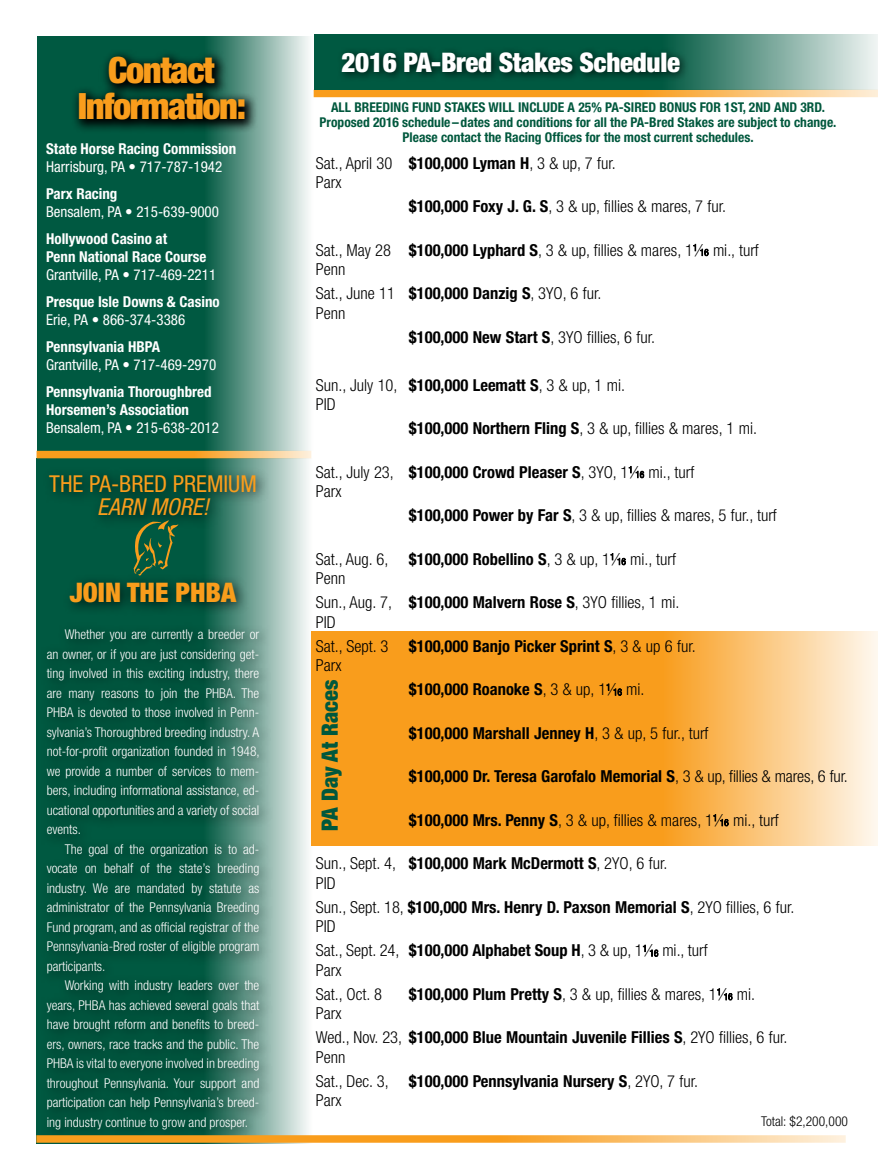
<style>
.page{position:relative;width:878px;height:1175px;background:#fff}
.page>*{position:absolute;margin:0;border:0;box-sizing:border-box;transform-origin:0 0}
.t1{font:900 condensed 36.3px/35.7px "Helvetica Neue";letter-spacing:-.04em;color:#f99d1c;text-align:center}
.t2{font:900 condensed 27px "Helvetica Neue";letter-spacing:-.01em;color:#fff}
.t3{font:900 condensed 27px "Helvetica Neue";color:#f99d1c}
.t4{font:condensed 23.4px "Helvetica Neue";color:#f99d1c}
.t5{font:italic condensed 23.4px "Helvetica Neue";color:#f99d1c}
.t6{font:900 condensed 22.5px "Helvetica Neue";color:#00583d}
.t7{font:300 condensed 16.5px/19.5px "Helvetica Neue LT Std";color:#000}
.t8{font:700 condensed 16.5px "Helvetica Neue";color:#000}
.t9{font:700 condensed 15px/18px "Helvetica Neue";color:#fff}
.t10{font:condensed 15px "Helvetica Neue";color:#fff}
.t11{font:300 condensed 13.5px/19.5px "Helvetica Neue LT Std";color:#fff;text-align:justify}
.t12{font:700 condensed 13.5px/15px "Helvetica Neue";color:#00583d;text-align:center}
.t13{font:300 condensed 13.5px "Helvetica Neue LT Std";color:#000}
.s1{font-family:"Helvetica Neue";font-weight:700}
.s2{font-size:9.15px}
.s3{font-family:"Helvetica Neue LT Std";font-weight:300}
.s4{font-family:"Helvetica Neue LT Std";font-weight:300;font-size:9.15px}
</style>
<div class="page">
<svg style="left:37px;top:36px;width:277px;height:415px;background:#387d6a"></svg>
<svg style="left:36px;top:458px;width:277px;height:685px;background:#b7cfc8"></svg>
<svg style="left:314px;top:90px;width:564px;height:7px;background:#f9ae43"></svg>
<svg style="left:314px;top:35px;width:564px;height:55px;background:#4c8a79"></svg>
<div style="left:337px;top:47px;width:352px;height:36px;background:#000;opacity:.75"></div>
<svg style="left:37px;top:451px;width:274px;height:7px;background:#f9ae45"></svg>
<svg style="left:71px;top:49px;width:188px;height:84px;background:#0e392e"></svg>
<div style="left:39px;top:466px;width:234px;height:677px;background:#000;opacity:.75"></div>
<svg style="left:134px;top:520px;width:44px;height:55px;background:#2f6539"></svg>
<svg style="left:36px;top:1135px;width:809px;height:7px;background:#f7af49"></svg>
<svg style="left:311px;top:631px;width:567px;height:215px;background:#f9ae43"></svg>
<svg style="left:693px;top:244px;width:15px;height:12px"></svg>
<svg style="left:629px;top:466px;width:15px;height:12px"></svg>
<svg style="left:610px;top:553px;width:15px;height:12px"></svg>
<svg style="left:606px;top:684px;width:15px;height:11px"></svg>
<svg style="left:713px;top:814px;width:15px;height:12px"></svg>
<svg style="left:643px;top:945px;width:15px;height:11px"></svg>
<svg style="left:717px;top:988px;width:15px;height:12px"></svg>
<h1 class="t1" style="left:78px;top:52px;width:170px">Contact<br>Information:</h1>
<p class="t9" style="left:46px;top:140px;width:192px">State Horse Racing Commission</p>
<p class="t10" style="left:46px;top:158px;width:178px">Harrisburg, PA • 717-787-1942</p>
<p class="t9" style="left:46px;top:185px;width:73px">Parx Racing</p>
<p class="t10" style="left:46px;top:203px;width:174px">Bensalem, PA • 215-639-9000</p>
<p class="t9" style="left:46px;top:230px;width:162px">Hollywood Casino at<br>Penn National Race Course</p>
<p class="t10" style="left:46px;top:266px;width:171px">Grantville, PA • 717-469-2211</p>
<p class="t9" style="left:46px;top:293px;width:175px">Presque Isle Downs &amp; Casino</p>
<p class="t10" style="left:46px;top:311px;width:141px">Erie, PA • 866-374-3386</p>
<p class="t9" style="left:46px;top:338px;width:115px">Pennsylvania HBPA</p>
<p class="t10" style="left:46px;top:356px;width:171px">Grantville, PA • 717-469-2970</p>
<p class="t9" style="left:46px;top:383px;width:167px">Pennsylvania Thoroughbred<br>Horsemen’s Association</p>
<p class="t10" style="left:46px;top:419px;width:174px">Bensalem, PA • 215-638-2012</p>
<h3 class="t4" style="left:49px;top:470px;width:95px">The PA-Bred</h3>
<h3 class="t4" style="left:173px;top:470px;width:83px">Premium</h3>
<h3 class="t5" style="left:97px;top:493px;width:113px">EA RN MORE!</h3>
<h2 class="t3" style="left:70px;top:575px;width:168px">JOIN THE PHBA</h2>
<p class="t11" style="left:47px;top:624px;width:215px;text-indent:18px">Whether you are currently a breeder or an owner, or if you are just considering get&shy;ting involved in this exciting industry, there are many reasons to join the PHBA. The PHBA is devoted to those involved in Penn&shy;sylvania’s Thoroughbred breeding industry. A not-for-profit organization founded in 1948, we provide a number of services to mem&shy;bers, including informational assistance, ed&shy;ucational opportunities and a variety of social events.</p>
<p class="t11" style="left:47px;top:839px;width:214px;text-indent:18px">The goal of the organization is to ad&shy;vocate on behalf of the state’s breeding industry. We are mandated by statute as administrator of the Pennsylvania Breeding Fund program, and as official registrar of the Pennsylvania-Bred roster of eligible program participants.</p>
<p class="t11" style="left:47px;top:975px;width:214px;text-indent:18px">Working with industry leaders over the years, PHBA has achieved several goals that have brought reform and benefits to breed&shy;ers, owners, race tracks and the public. The PHBA is vital to everyone involved in breeding throughout Pennsylvania. Your support and participation can help Pennsylvania’s breed&shy;ing industry continue to grow and prosper.</p>
<h2 class="t2" style="left:341px;top:46px;width:340px">2016 PA-Bred Stakes Schedule</h2>
<p class="t12" style="left:319px;top:100px;width:518px">ALL BREEDING FUND STAKES WILL INCLUDE A 25% PA-SIRED BONUS FOR 1ST, 2ND AND 3RD.<br>Proposed 2016 schedule–dates and conditions for all the PA-Bred Stakes are subject to change.<br>Please contact the Racing Offices for the most current schedules.</p>
<p class="t7" style="left:316px;top:153px;width:301px">Sat., April 30 <span class="s1">$100,000 Lyman H</span>, 3 &amp; up, 7 fur.<br>Parx</p>
<p class="t7" style="left:409px;top:196px;width:319px"><span class="s1">$100,000 Foxy J. G. S</span>, 3 &amp; up, fillies &amp; mares, 7 fur.</p>
<p class="t7" style="left:316px;top:240px;width:444px">Sat., May 28 <span class="s1">$100,000 Lyphard S</span>, 3 &amp; up, fillies &amp; mares, 1<sup>1</sup>⁄<span class="s2">16</span> mi., turf<br>Penn</p>
<p class="t7" style="left:316px;top:283px;width:287px">Sat., June 11 <span class="s1">$100,000 Danzig S</span>, 3YO, 6 fur.<br>Penn</p>
<p class="t8" style="left:409px;top:327px;width:248px">$100,000 New Start S<span class="s3">, 3YO fillies, 6 fur.</span></p>
<p class="t7" style="left:316px;top:375px;width:310px">Sun., July 10, <span class="s1">$100,000 Leematt S</span>, 3 &amp; up, 1 mi.<br>PID</p>
<p class="t7" style="left:409px;top:418px;width:349px"><span class="s1">$100,000 Northern Fling S</span>, 3 &amp; up, fillies &amp; mares, 1 mi.</p>
<p class="t7" style="left:316px;top:462px;width:380px">Sat., July 23, <span class="s1">$100,000 Crowd Pleaser S</span>, 3YO, 1<sup>1</sup>⁄<span class="s2">16</span> mi., turf<br>Parx</p>
<p class="t7" style="left:409px;top:505px;width:369px"><span class="s1">$100,000 Power by Far S</span>, 3 &amp; up, fillies &amp; mares, 5 fur., turf</p>
<p class="t7" style="left:316px;top:549px;width:362px">Sat., Aug. 6, <span class="s1">$100,000 Robellino S</span>, 3 &amp; up, 1<sup>1</sup>⁄<span class="s2">16</span> mi., turf<br>Penn</p>
<p class="t7" style="left:316px;top:592px;width:365px">Sun., Aug. 7, <span class="s1">$100,000 Malvern Rose S</span>, 3YO fillies, 1 mi.<br>PID</p>
<p class="t8" style="left:316px;top:636px;width:381px"><span class="s3">Sat., Sept. 3</span> $100,000 Banjo Picker Sprint S<span class="s3">, 3 &amp; up 6 fur.</span></p>
<p class="t7" style="left:316px;top:655px;width:27px">Parx</p>
<p class="t8" style="left:409px;top:679px;width:237px">$100,000 Roanoke S<span class="s3">, 3 &amp; up, 1</span><sup>1</sup><span class="s3">⁄</span><span class="s4">16</span> <span class="s3">mi.</span></p>
<p class="t8" style="left:409px;top:723px;width:301px">$100,000 Marshall Jenney H<span class="s3">, 3 &amp; up, 5 fur., turf</span></p>
<p class="t8" style="left:409px;top:766px;width:440px">$100,000 Dr. Teresa Garofalo Memorial S<span class="s3">, 3 &amp; up, fillies &amp; mares, 6 fur.</span></p>
<p class="t7" style="left:409px;top:810px;width:371px"><span class="s1">$100,000 Mrs. Penny S</span>, 3 &amp; up, fillies &amp; mares, 1<sup>1</sup>⁄<span class="s2">16</span> mi., turf</p>
<p class="t7" style="left:316px;top:853px;width:353px">Sun., Sept. 4, <span class="s1">$100,000 Mark McDermott S</span>, 2YO, 6 fur.<br>PID</p>
<p class="t8" style="left:316px;top:897px;width:480px"><span class="s3">Sun., Sept. 18,</span> $100,000 Mrs. Henry D. Paxson Memorial S<span class="s3">, 2YO fillies, 6 fur.</span></p>
<p class="t7" style="left:316px;top:914px;width:393px;line-height:24px">PID<br>Sat., Sept. 24, <span class="s1">$100,000 Alphabet Soup H</span>, 3 &amp; up, 1<sup>1</sup>⁄<span class="s2">16</span> mi., turf</p>
<p class="t7" style="left:316px;top:958px;width:68px;line-height:24px">Parx<br>Sat., Oct. 8</p>
<h3 class="t6" style="left:316px;top:830px;width:152px;rotate:-90deg">PA Day At Races</h3>
<p class="t7" style="left:409px;top:984px;width:348px"><span class="s1">$100,000 Plum Pretty S</span>, 3 &amp; up, fillies &amp; mares, 1<sup>1</sup>⁄<span class="s2">16</span> mi.</p>
<p class="t7" style="left:316px;top:1003px;width:27px">Parx</p>
<p class="t8" style="left:316px;top:1027px;width:473px"><span class="s3">Wed., Nov. 23,</span> $100,000 Blue Mountain Juvenile Fillies S<span class="s3">, 2YO fillies, 6 fur.</span></p>
<p class="t7" style="left:316px;top:1047px;width:31px">Penn</p>
<p class="t8" style="left:316px;top:1071px;width:384px"><span class="s3">Sat., Dec. 3,</span> $100,000 Pennsylvania Nursery S<span class="s3">, 2YO, 7 fur.</span></p>
<p class="t7" style="left:316px;top:1090px;width:27px">Parx</p>
<p class="t13" style="left:761px;top:1113px;width:88px">Total: $2,200,000</p>
</div>
